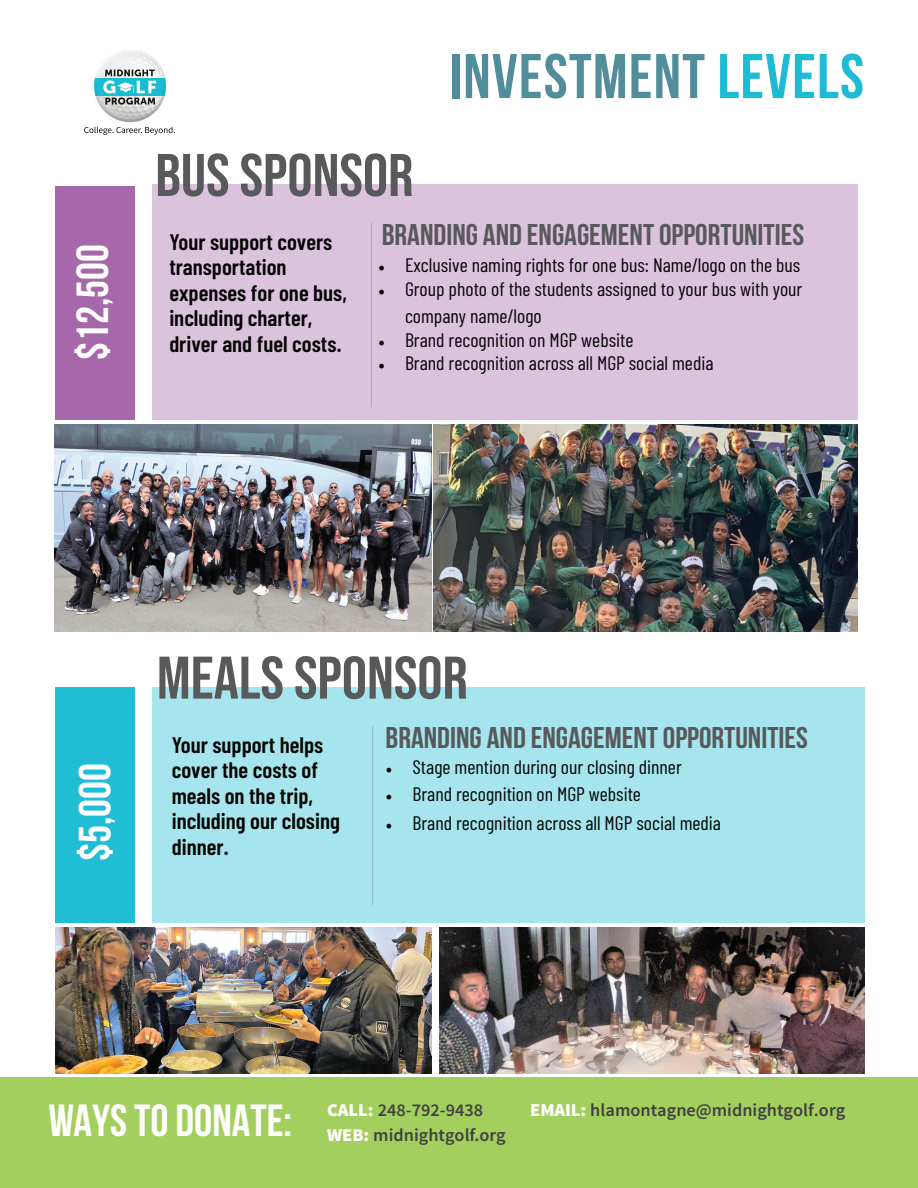
<style>
.page{position:relative;width:918px;height:1188px;background:#fff}
.page>*{position:absolute;margin:0;border:0;box-sizing:border-box;transform-origin:0 0}
.t1{font:700 63px "Bebas Neue";letter-spacing:.02em;color:#518d9a}
.t2{font:60px "Bebas Neue";color:#58595b;scale:1.05 1}
.t3{font:700 45px "Bebas Neue";color:#fff}
.t4{font:700 30px "Bebas Neue";color:#58595b;scale:1.05 1}
.t5{font:600 22.5px/25.5px "Barlow Condensed";color:#040503}
.t6{font:19.5px/27.6px "Barlow Condensed";color:#040503}
.t7{font:600 18px/24.5px "Source Sans Pro";color:#414042}
.s1{color:#1ebcd4}
.s2{font-family:"Minion Pro";font-size:18px}
.s3{font-weight:400}
.s4{font-weight:900;color:#fff}
</style>
<div class="page">
<img style="left:440px;top:928px;width:424px;height:146px">
<div style="left:152px;top:687px;width:712px;height:235px;background:#a6e5ee"></div>
<div style="left:152px;top:184px;width:706px;height:236px;background:#dcc3dd"></div>
<div style="left:55px;top:186px;width:80px;height:234px;background:#a768ab"></div>
<div style="left:55px;top:687px;width:80px;height:235px;background:#20bed5"></div>
<hr style="left:371px;top:223px;width:1px;height:184px;background:#828383">
<hr style="left:372px;top:726px;width:1px;height:179px;background:#828383">
<div style="left:0;top:1078px;width:918px;height:110px;background:#a3cf5e"></div>
<img style="left:86px;top:50px;width:89px;height:85px">
<img style="left:91px;top:78px;width:80px;height:18px">
<img style="left:103px;top:80px;width:53px;height:14px">
<img style="left:105px;top:69px;width:50px;height:7px">
<img style="left:84px;top:127px;width:88px;height:6px">
<img style="left:105px;top:97px;width:50px;height:8px">
<img style="left:54px;top:424px;width:804px;height:208px">
<img style="left:55px;top:928px;width:377px;height:146px">
<h2 class="t2" style="left:155px;top:141px;width:247px">BUS SPONSOR</h2>
<h1 class="t1" style="left:450px;top:42px;width:416px">INVESTMENT <span class="s1">LEVELS</span></h1>
<h3 class="t3" style="left:68px;top:360px;width:117px;rotate:-90deg">$12,500</h3>
<p class="t5" style="left:169px;top:228px;width:179px">Your support covers transportation expenses for one bus, including charter, driver and fuel costs.</p>
<h3 class="t4" style="left:382px;top:219px;width:404px">BRANDING AND ENGAGEMENT OPPORTUNITIES</h3>
<p class="t6" style="left:378px;top:251px;width:424px"><span class="s2">•</span> Exclusive naming rights for one bus: Name/logo on the bus</p>
<p class="t6" style="left:405px;top:275px;width:399px;text-indent:-27px"><span class="s2">•</span> Group photo of the students assigned to your bus with your company name/logo</p>
<p class="t6" style="left:378px;top:326px;width:257px"><span class="s2">•</span> Brand recognition on MGP website</p>
<p class="t6" style="left:378px;top:349px;width:337px"><span class="s2">•</span> Brand recognition across all MGP social media</p>
<h3 class="t3" style="left:70px;top:861px;width:99px;rotate:-90deg"><span class="s3">$5</span>,000</h3>
<h2 class="t2" style="left:157px;top:644px;width:298px">MEALS SPONSOR</h2>
<p class="t5" style="left:172px;top:731px;width:170px">Your support helps cover the costs of meals on the trip, including our closing dinner.</p>
<h3 class="t4" style="left:386px;top:721px;width:404px">BRANDING AND ENGAGEMENT OPPORTUNITIES</h3>
<p class="t6" style="left:386px;top:752px;width:298px"><span class="s2">•</span> Stage mention during our closing dinner</p>
<p class="t6" style="left:386px;top:780px;width:257px"><span class="s2">•</span> Brand recognition on MGP website</p>
<p class="t6" style="left:386px;top:809px;width:337px"><span class="s2">•</span> Brand recognition across all MGP social media</p>
<h3 class="t3" style="left:49px;top:1096px;width:245px">WAYS TO DONATE:</h3>
<p class="t7" style="left:327px;top:1098px;width:180px"><span class="s4">CALL:</span> 248-792-9438<br><span class="s4">WEB:</span> midnightgolf.org</p>
<p class="t7" style="left:530px;top:1098px;width:317px"><span class="s4">EMAIL:</span> hlamontagne@midnightgolf.org</p>
</div>
